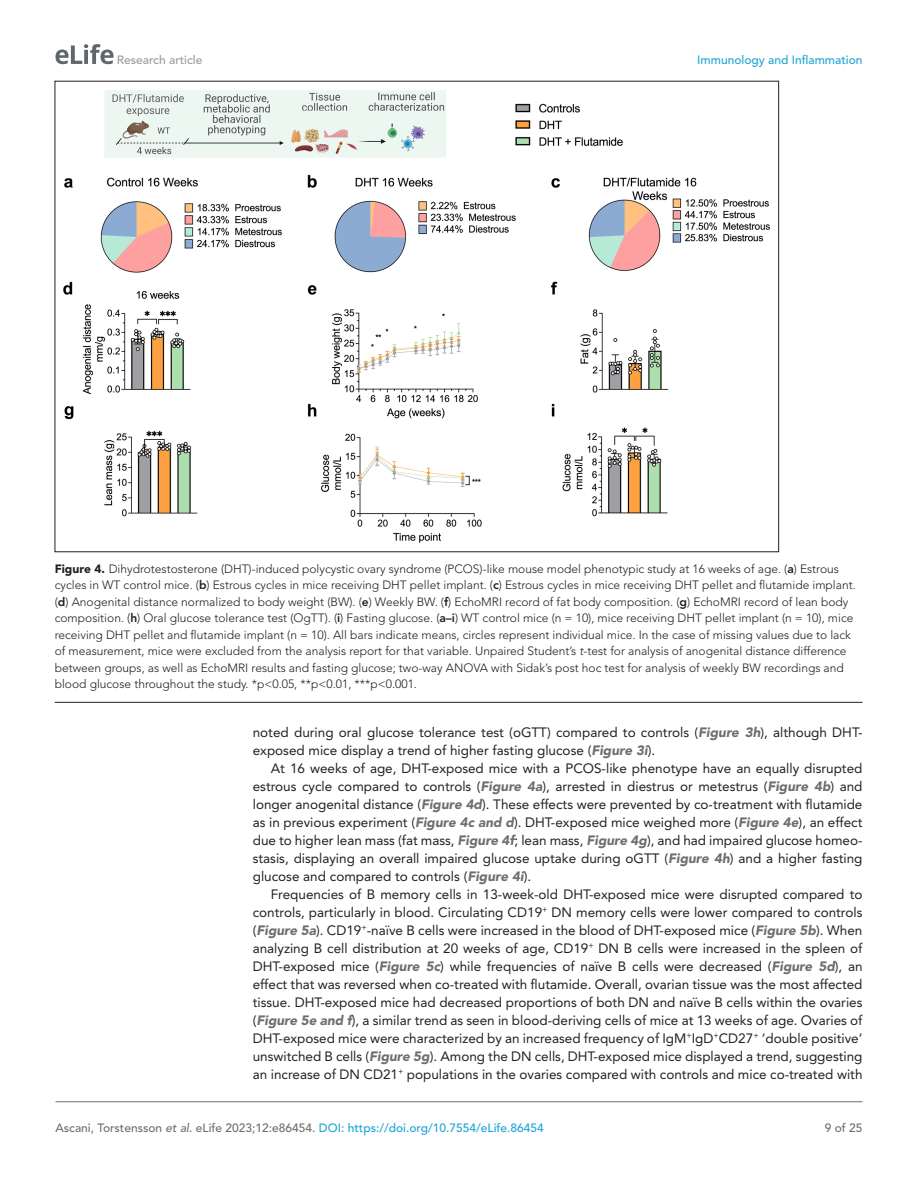
<style>
.page{position:relative;width:918px;height:1188px;background:#fff}
.page>*{position:absolute;margin:0;border:0;box-sizing:border-box;transform-origin:0 0}
.t1{font:13.5px/18px "Avenir LT Std";color:#231f20;text-align:justify}
.t2{font:300 12px/16.5px "Avenir LT Std";color:#231f20}
.t3{font:500 12px "Avenir LT Std";color:#6e6e70}
.t4{font:500 12px "Avenir LT Std";color:#1ea4d7}
.t5{font:500 12px "Avenir LT Std";color:#9a9a9a}
.s1{font-weight:900}
.s2{font-weight:800}
.s3{font-style:italic}
.s4{font-weight:900;font-style:italic;color:#6e6e70}
.s5{color:#1ea4d7}
</style>
<div class="page">
<svg style="left:55px;top:44px;width:59px;height:20px"></svg>
<hr style="left:56px;top:1101px;width:806px;height:1px;background:#6e6e70">
<hr style="left:55px;top:702px;width:807px;height:1px;background:#231f20">
<img style="left:64px;top:90px;width:706px;height:453px">
<p class="t5" style="left:117px;top:53px;width:87px">Research article</p>
<p class="t4" style="left:697px;top:53px;width:167px">Immunology and Inflammation</p>
<p class="t2" style="left:55px;top:561px;width:803px"><span class="s1">Figure 4.</span> Dihydrotestosterone (DHT)-induced polycystic ovary syndrome (PCOS)-like mouse model phenotypic study at 16 weeks of age. (<span class="s2">a</span>) Estrous cycles in WT control mice. (<span class="s2">b</span>) Estrous cycles in mice receiving DHT pellet implant. (<span class="s2">c</span>) Estrous cycles in mice receiving DHT pellet and flutamide implant. (<span class="s2">d</span>) Anogenital distance normalized to body weight (BW). (<span class="s2">e</span>) Weekly BW. (<span class="s2">f</span>) EchoMRI record of fat body composition. (<span class="s2">g</span>) EchoMRI record of lean body composition. (<span class="s2">h</span>) Oral glucose tolerance test (OgTT). (<span class="s2">i</span>) Fasting glucose. (<span class="s2">a–i</span>) WT control mice (n = 10), mice receiving DHT pellet implant (n = 10), mice receiving DHT pellet and flutamide implant (n = 10). All bars indicate means, circles represent individual mice. In the case of missing values due to lack of measurement, mice were excluded from the analysis report for that variable. Unpaired Student’s <span class="s3">t</span>-test for analysis of anogenital distance difference between groups, as well as EchoMRI results and fasting glucose; two-way ANOVA with Sidak’s post hoc test for analysis of weekly BW recordings and blood glucose throughout the study. *p&lt;0.05, **p&lt;0.01, ***p&lt;0.001.</p>
<p class="t1" style="left:253px;top:724px;width:611px">noted during oral glucose tolerance test (oGTT) compared to controls (<span class="s4">Figure 3h</span>), although DHT&shy;exposed mice display a trend of higher fasting glucose (<span class="s4">Figure 3i</span>).</p>
<p class="t1" style="left:253px;top:760px;width:611px;text-indent:18px">At 16 weeks of age, DHT-exposed mice with a PCOS-like phenotype have an equally disrupted estrous cycle compared to controls (<span class="s4">Figure 4a</span>), arrested in diestrus or metestrus (<span class="s4">Figure 4b</span>) and longer anogenital distance (<span class="s4">Figure 4d</span>). These effects were prevented by co-treatment with flutamide as in previous experiment (<span class="s4">Figure 4c and d</span>). DHT-exposed mice weighed more (<span class="s4">Figure 4e</span>), an effect due to higher lean mass (fat mass, <span class="s4">Figure 4f</span>; lean mass, <span class="s4">Figure 4g</span>), and had impaired glucose homeo&shy;stasis, displaying an overall impaired glucose uptake during oGTT (<span class="s4">Figure 4h</span>) and a higher fasting glucose and compared to controls (<span class="s4">Figure 4i</span>).</p>
<p class="t1" style="left:253px;top:886px;width:611px;text-indent:18px">Frequencies of B memory cells in 13-week-old DHT-exposed mice were disrupted compared to controls, particularly in blood. Circulating CD19<sup>+</sup> DN memory cells were lower compared to controls (<span class="s4">Figure 5a</span>). CD19<sup>+</sup>-naïve B cells were increased in the blood of DHT-exposed mice (<span class="s4">Figure 5b</span>). When analyzing B cell distribution at 20 weeks of age, CD19<sup>+</sup> DN B cells were increased in the spleen of DHT-exposed mice (<span class="s4">Figure 5c</span>) while frequencies of naïve B cells were decreased (<span class="s4">Figure 5d</span>), an effect that was reversed when co-treated with flutamide. Overall, ovarian tissue was the most affected tissue. DHT-exposed mice had decreased proportions of both DN and naïve B cells within the ovaries (<span class="s4">Figure 5e and f</span>), a similar trend as seen in blood-deriving cells of mice at 13 weeks of age. Ovaries of DHT-exposed mice were characterized by an increased frequency of IgM<sup>+</sup>IgD<sup>+</sup>CD27<sup>+</sup> ‘double positive’ unswitched B cells (<span class="s4">Figure 5g</span>). Among the DN cells, DHT-exposed mice displayed a trend, suggesting an increase of DN CD21<sup>+</sup> populations in the ovaries compared with controls and mice co-treated with</p>
<p class="t3" style="left:56px;top:1121px;width:490px">Ascani, Torstensson <span class="s3">et al</span>. eLife 2023;12:e86454. <span class="s5">DOI: https://doi.org/10.7554/eLife.86454</span></p>
<p class="t3" style="left:825px;top:1121px;width:39px">9 of 25</p>
</div>
